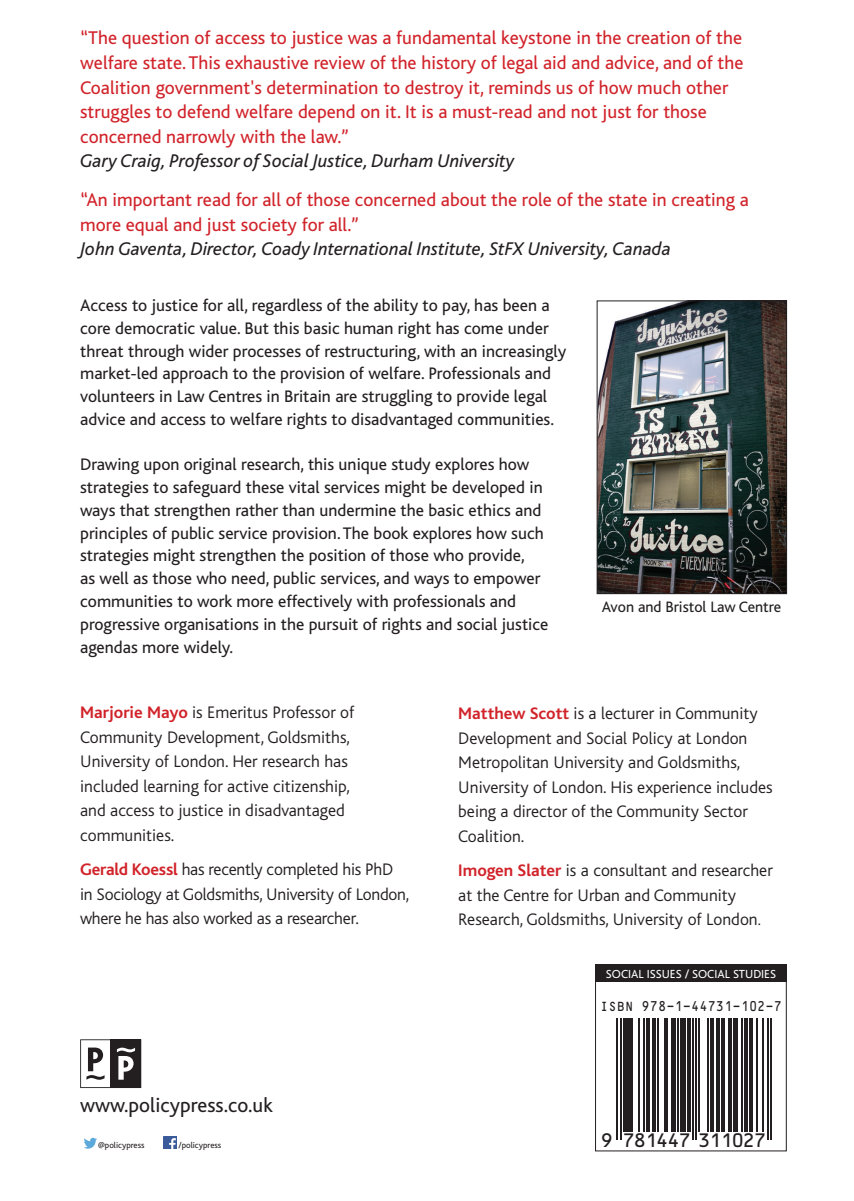
<style>
.page{position:relative;width:854px;height:1201px;background:#fff}
.page>*{position:absolute;margin:0;border:0;box-sizing:border-box;transform-origin:0 0}
.t1{font:21px "Bliss";color:#231f20}
.t2{font:19.25px/24.5px "Bliss";color:#d1232a}
.t3{font:italic 19.25px "Bliss";color:#231f20}
.t4{font:18.72px "OCRB";letter-spacing:-.12em;color:#231f20}
.t5{font:17.5px/22.8px "Bliss";color:#231f20}
.t6{font:300 17.5px/24.5px "Bliss";color:#231f20}
.t7{font:15.75px "Bliss";color:#231f20}
.t8{font:13.65px "OCRB";color:#231f20;scale:.84 1}
.t9{font:12.25px "Bliss";color:#fff}
.t10{font:8.75px "Bliss";color:#231f20}
.s1{font-weight:700;color:#d1232a}
.s2{font-size:15.75px}
</style>
<div class="page">
<img style="left:598px;top:303px;width:186px;height:289px">
<div style="left:596px;top:301px;width:190px;height:293px;border:1px solid #231f20"></div>
<svg style="left:616px;top:1018px;width:156px;height:122px"></svg>
<hr style="left:616px;top:1018px;width:2px;height:121px;background:#231f20">
<hr style="left:619px;top:1018px;width:2px;height:121px;background:#231f20">
<div style="left:622px;top:1018px;width:6px;height:113px;background:#231f20"></div>
<hr style="left:629px;top:1018px;width:3px;height:113px;background:#231f20">
<hr style="left:637px;top:1018px;width:2px;height:113px;background:#231f20">
<hr style="left:642px;top:1018px;width:2px;height:113px;background:#231f20">
<svg style="left:645px;top:1018px;width:4px;height:113px"></svg>
<hr style="left:652px;top:1018px;width:3px;height:113px;background:#231f20">
<hr style="left:657px;top:1018px;width:2px;height:113px;background:#231f20">
<hr style="left:664px;top:1018px;width:3px;height:113px;background:#231f20">
<div style="left:670px;top:1018px;width:5px;height:113px;background:#231f20"></div>
<hr style="left:677px;top:1018px;width:1px;height:113px;background:#231f20">
<div style="left:680px;top:1018px;width:5px;height:113px;background:#231f20"></div>
<svg style="left:686px;top:1018px;width:4px;height:113px"></svg>
<hr style="left:691px;top:1018px;width:2px;height:121px;background:#231f20">
<hr style="left:695px;top:1018px;width:1px;height:121px;background:#231f20">
<hr style="left:698px;top:1018px;width:2px;height:113px;background:#231f20">
<hr style="left:706px;top:1018px;width:2px;height:113px;background:#231f20">
<svg style="left:709px;top:1018px;width:4px;height:113px"></svg>
<hr style="left:716px;top:1018px;width:3px;height:113px;background:#231f20">
<hr style="left:721px;top:1018px;width:3px;height:113px;background:#231f20">
<svg style="left:727px;top:1018px;width:4px;height:113px"></svg>
<div style="left:732px;top:1018px;width:5px;height:113px;background:#231f20"></div>
<hr style="left:740px;top:1018px;width:2px;height:113px;background:#231f20">
<hr style="left:744px;top:1018px;width:3px;height:113px;background:#231f20">
<hr style="left:749px;top:1018px;width:3px;height:113px;background:#231f20">
<hr style="left:755px;top:1018px;width:2px;height:113px;background:#231f20">
<hr style="left:762px;top:1018px;width:1px;height:113px;background:#231f20">
<hr style="left:767px;top:1018px;width:1px;height:121px;background:#231f20">
<hr style="left:770px;top:1018px;width:2px;height:121px;background:#231f20">
<div style="left:595px;top:979px;width:191px;height:172px;border:1px solid #231f20"></div>
<div style="left:595px;top:964px;width:191px;height:17px;background:#231f20"></div>
<svg style="left:80px;top:1039px;width:61px;height:49px"></svg>
<svg style="left:164px;top:1136px;width:12px;height:12px"></svg>
<svg style="left:84px;top:1137px;width:13px;height:11px"></svg>
<p class="t2" style="left:80px;top:26px;width:664px">“The question of access to justice was a fundamental keystone in the creation of the welfare state. This exhaustive review of the history of legal aid and advice, and of the Coalition government's determination to destroy it, reminds us of how much other struggles to defend welfare depend on it. It is a must-read and not just for those concerned narrowly with the law.”</p>
<p class="t3" style="left:80px;top:151px;width:435px">Gary Craig, Professor of Social Justice, Durham University</p>
<p class="t2" style="left:80px;top:188px;width:670px">“An important read for all of those concerned about the role of the state in creating a more equal and just society for all.”</p>
<p class="t3" style="left:80px;top:239px;width:592px">John Gaventa, Director, Coady International Institute, StFX University, Canada</p>
<p class="t5" style="left:80px;top:294px;width:487px">Access to justice for all, regardless of the ability to pay, has been a core democratic value. But this basic human right has come under threat through wider processes of restructuring, with an increasingly market-led approach to the provision of welfare. Professionals and volunteers in Law Centres in Britain are struggling to provide legal advice and access to welfare rights to disadvantaged communities.</p>
<p class="t5" style="left:80px;top:454px;width:469px">Drawing upon original research, this unique study explores how strategies to safeguard these vital services might be developed in ways that strengthen rather than undermine the basic ethics and principles of public service provision. The book explores how such strategies might strengthen the position of those who provide,<br>as well as those who need, public services, and ways to empower communities to work more effectively with professionals and progressive organisations in the pursuit of rights and social justice agendas more widely.</p>
<p class="t7" style="left:601px;top:598px;width:181px">Avon and Bristol Law Centre</p>
<p class="t6" style="left:80px;top:700px;width:275px"><span class="s1">Marjorie Mayo</span> is Emeritus Professor of Community Development, Goldsmiths, University of London. Her research has included learning for active citizenship, and access to justice in disadvantaged communities.</p>
<p class="t6" style="left:80px;top:857px;width:330px"><span class="s1">Gerald Koessl</span> has recently completed his PhD in Sociology at Goldsmiths, University of London, where he has also worked as a researcher.</p>
<p class="t1" style="left:80px;top:1094px;width:194px">www.policypress.co.uk</p>
<p class="t10" style="left:98px;top:1141px;width:48px">@policypress</p>
<p class="t10" style="left:178px;top:1141px;width:44px">/policypress</p>
<p class="t6" style="left:458px;top:701px;width:316px"><span class="s1">Matthew Scott</span> is a lecturer in Community Development and Social Policy at London Metropolitan University and Goldsmiths, University of London. His experience includes being a director of the Community Sector Coalition.</p>
<p class="t6" style="left:458px;top:858px;width:316px"><span class="s1">Imogen Slater</span> is a consultant and researcher at the Centre for Urban and Community<br>Research, Goldsmiths, University of London<span class="s2">.</span></p>
<p class="t9" style="left:605px;top:967px;width:171px">SOCIAL ISSUES / SOCIAL STUDIES</p>
<p class="t8" style="left:600px;top:1000px;width:218px">ISBN 978-1-44731-102-7</p>
<p class="t4" style="left:600px;top:1131px;width:168px">9 781447 311027</p>
</div>
